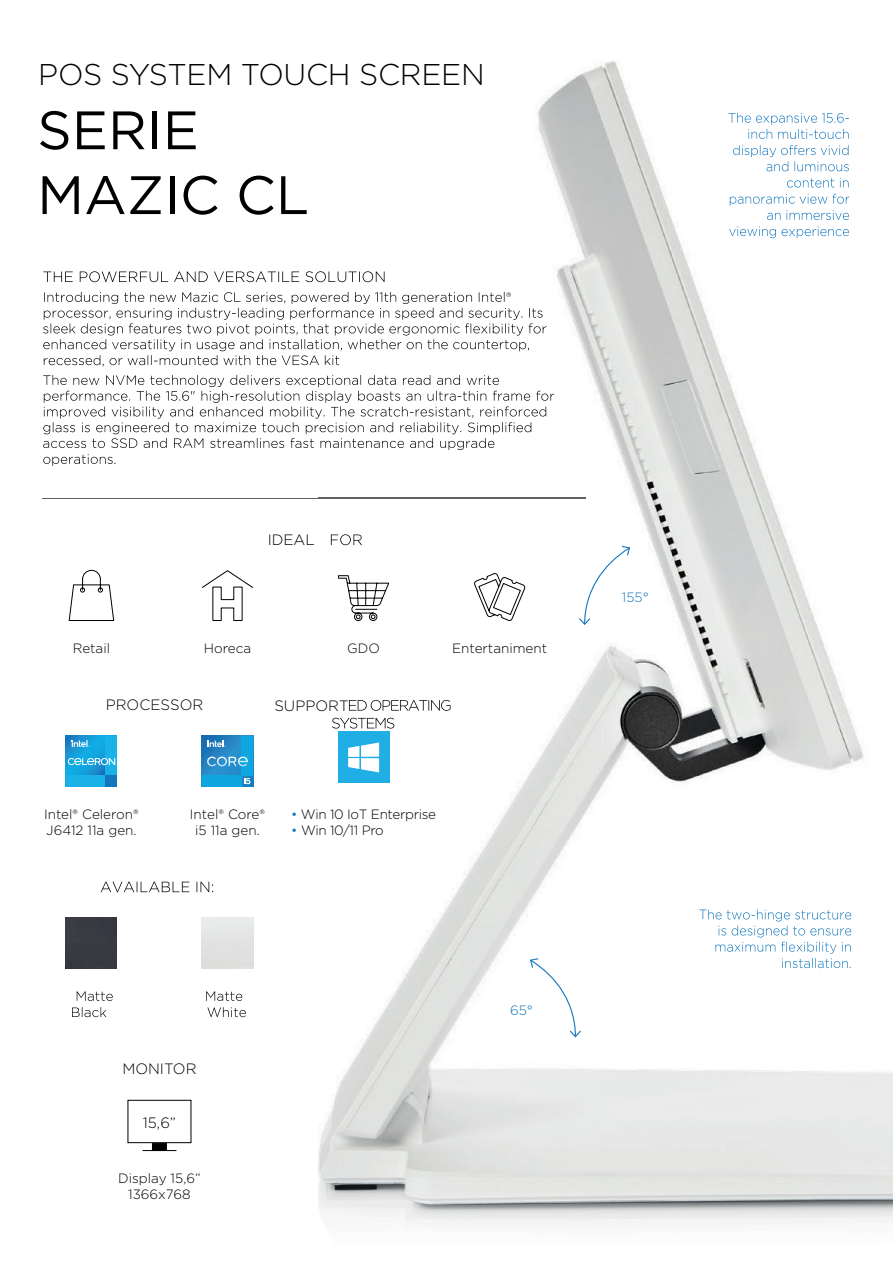
<style>
.page{position:relative;width:893px;height:1263px;background:#fff}
.page>*{position:absolute;margin:0;border:0;box-sizing:border-box;transform-origin:0 0}
.t1{font:54px/64.8px "Gotham";color:#000001}
.t2{font:300 30px "Gotham";letter-spacing:-.01em;color:#000001}
.t3{font:300 15px "Gotham";color:#000001}
.t4{font:300 13.5px/16.2px "Gotham";color:#000001;text-align:center}
.t5{font:300 13.5px "Gotham";letter-spacing:-.025em;color:#000001}
.t6{font:300 13.5px "Gotham";color:#1276bd}
.t7{font:300 13.5px "Gotham";color:#1276bd;scale:.95 1}
.s1{color:#1276bd}
</style>
<div class="page">
<img style="left:319px;top:61px;width:546px;height:797px">
<img style="left:319px;top:858px;width:574px;height:369px">
<hr style="left:43px;top:498px;width:276px;height:1px;background:#5d6162">
<img style="left:319px;top:498px;width:267px;height:1px">
<svg style="left:529px;top:957px;width:53px;height:81px"></svg>
<svg style="left:578px;top:545px;width:53px;height:81px"></svg>
<div style="left:338px;top:732px;width:51px;height:51px;background:#1fafe5"></div>
<svg style="left:348px;top:742px;width:31px;height:30px"></svg>
<svg style="left:240px;top:176px;width:67px;height:39px"></svg>
<svg style="left:43px;top:271px;width:341px;height:11px"></svg>
<svg style="left:43px;top:292px;width:503px;height:74px"></svg>
<svg style="left:43px;top:375px;width:511px;height:91px"></svg>
<svg style="left:708px;top:909px;width:143px;height:59px"></svg>
<svg style="left:728px;top:113px;width:121px;height:26px"></svg>
<svg style="left:733px;top:145px;width:116px;height:26px"></svg>
<svg style="left:787px;top:178px;width:62px;height:10px"></svg>
<svg style="left:730px;top:194px;width:119px;height:26px"></svg>
<svg style="left:729px;top:226px;width:120px;height:12px"></svg>
<svg style="left:338px;top:575px;width:52px;height:46px"></svg>
<svg style="left:68px;top:570px;width:46px;height:51px"></svg>
<svg style="left:474px;top:573px;width:52px;height:49px"></svg>
<svg style="left:202px;top:570px;width:51px;height:51px"></svg>
<svg style="left:331px;top:534px;width:31px;height:11px"></svg>
<svg style="left:349px;top:700px;width:101px;height:11px"></svg>
<svg style="left:332px;top:718px;width:62px;height:10px"></svg>
<svg style="left:66px;top:736px;width:39px;height:39px"></svg>
<div style="left:105px;top:736px;width:12px;height:39px;background:#18b2e8"></div>
<div style="left:66px;top:775px;width:39px;height:12px;background:#18b2e8"></div>
<svg style="left:72px;top:740px;width:18px;height:7px"></svg>
<svg style="left:68px;top:758px;width:47px;height:7px"></svg>
<div style="left:105px;top:775px;width:12px;height:12px;background:#1276bd"></div>
<svg style="left:202px;top:736px;width:51px;height:51px"></svg>
<div style="left:202px;top:775px;width:39px;height:12px;background:#0ea6df"></div>
<div style="left:241px;top:736px;width:12px;height:39px;background:#0ea6df"></div>
<svg style="left:208px;top:740px;width:18px;height:7px"></svg>
<svg style="left:207px;top:756px;width:42px;height:10px"></svg>
<svg style="left:244px;top:778px;width:7px;height:6px"></svg>
<svg style="left:77px;top:991px;width:36px;height:10px"></svg>
<svg style="left:72px;top:1007px;width:34px;height:10px"></svg>
<svg style="left:206px;top:991px;width:36px;height:10px"></svg>
<svg style="left:207px;top:1007px;width:39px;height:10px"></svg>
<div style="left:66px;top:918px;width:51px;height:51px;background:#393a42"></div>
<svg style="left:101px;top:881px;width:112px;height:11px"></svg>
<hr style="left:142px;top:1150px;width:34px;height:1px;background:#000001">
<div style="left:128px;top:1100px;width:63px;height:43px;border:1px solid #000001"></div>
<div style="left:152px;top:1143px;width:15px;height:8px;background:#000001"></div>
<h2 class="t2" style="left:38px;top:55px;width:448px">POS SYSTEM TOUCH SCREEN</h2>
<h1 class="t1" style="left:37px;top:97px;width:184px">SERIE<br>MAZIC</h1>
<p class="t4" style="left:113px;top:451px;width:5px">.</p>
<p class="t3" style="left:268px;top:530px;width:49px">IDEAL</p>
<p class="t4" style="left:73px;top:640px;width:39px">Retail</p>
<p class="t4" style="left:204px;top:640px;width:49px">Horeca</p>
<p class="t4" style="left:347px;top:640px;width:34px">GDO</p>
<p class="t4" style="left:452px;top:640px;width:96px">Entertaniment</p>
<p class="t3" style="left:106px;top:696px;width:99px">PROCESSOR</p>
<p class="t3" style="left:274px;top:696px;width:76px">SUPPORT</p>
<p class="t4" style="left:44px;top:806px;width:96px;text-align:left">Intel® Celeron®<br>J6412 11a gen.</p>
<p class="t4" style="left:190px;top:806px;width:77px">Intel® Core® i5 11a gen.</p>
<p class="t5" style="left:291px;top:806px;width:146px"><span class="s1">•</span> Win 10 IoT Enterprise</p>
<p class="t5" style="left:291px;top:822px;width:94px"><span class="s1">•</span> Win 10/11 Pro</p>
<p class="t3" style="left:122px;top:1059px;width:76px">MONITOR</p>
<p class="t3" style="left:143px;top:1113px;width:35px">15,6”</p>
<p class="t4" style="left:118px;top:1170px;width:84px">Display 15,6”<br>1366x768</p>
<p class="t6" style="left:510px;top:1001px;width:24px">65°</p>
<p class="t6" style="left:622px;top:589px;width:28px">155°</p>
<p class="t7" style="left:699px;top:906px;width:10px">T</p>
<p class="t7" style="left:849px;top:955px;width:5px">.</p>
</div>
